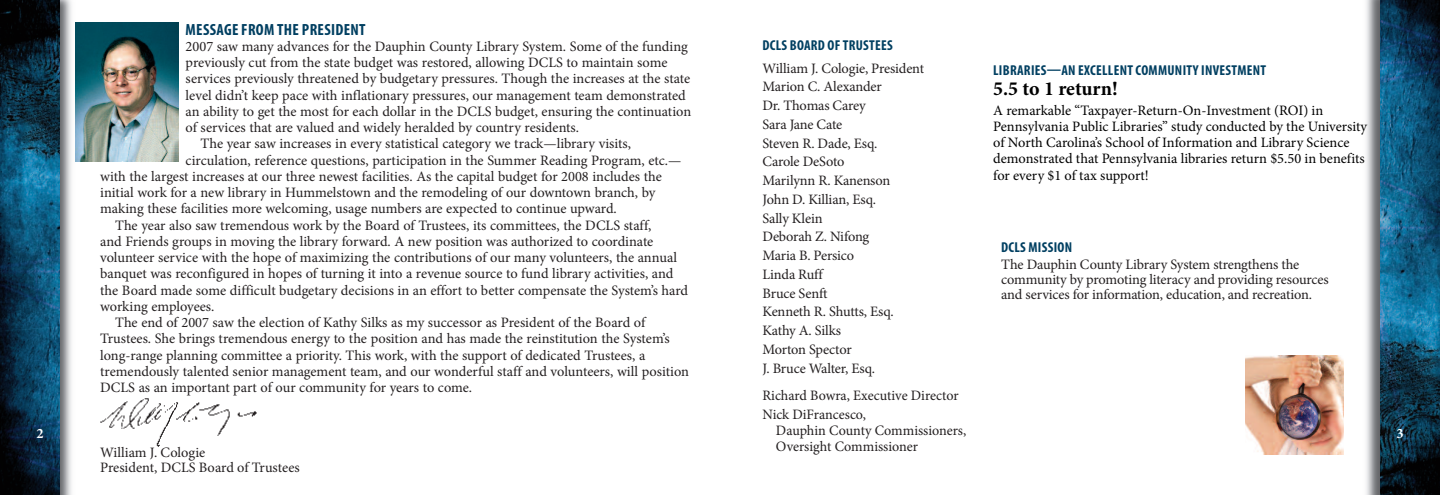
<style>
.page{position:relative;width:1440px;height:495px;background:#fff}
.page>*{position:absolute;margin:0;border:0;box-sizing:border-box;transform-origin:0 0}
.t1{font:700 20px "Minion Pro";letter-spacing:-.005em;color:#000}
.t2{font:700 condensed 16.25px "Myriad Pro";letter-spacing:.02em;color:#003f61}
.t3{font:14.38px/18.8px "Minion Pro";color:#231f20}
.t4{font:14.38px/16.2px "Minion Pro";color:#000}
.t5{font:700 condensed 14.38px "Myriad Pro";letter-spacing:.02em;color:#003f61}
.t6{font:700 14.38px "Minion Pro";color:#fff}
</style>
<div class="page">
<img style="left:1366px;top:0;width:14px;height:495px">
<img style="left:1380px;top:0;width:60px;height:495px">
<img style="left:1245px;top:355px;width:99px;height:99px">
<img style="left:60px;top:0;width:16px;height:495px">
<img style="left:0;top:0;width:60px;height:495px">
<img style="left:100px;top:398px;width:157px;height:49px">
<img style="left:75px;top:22px;width:103px;height:139px">
<p class="t6" style="left:36px;top:428px;width:9px">2</p>
<p class="t2" style="left:186px;top:24px;width:181px">MESSAGE FROM THE PRESIDENT</p>
<p class="t3" style="left:186px;top:38px;width:504px">2007 saw many advances for the Dauphin County Library System. Some of the funding</p>
<p class="t3" style="left:186px;top:54px;width:483px">previously cut from the state budget was restored, allowing DCLS to maintain some</p>
<p class="t3" style="left:186px;top:71px;width:506px">services previously threatened by budgetary pressures. though the increases at the state</p>
<p class="t3" style="left:186px;top:87px;width:502px">level didn’t keep pace with inflationary pressures, our management team demonstrated</p>
<p class="t3" style="left:186px;top:103px;width:507px">an ability to get the most for each dollar in the DCLS budget, ensuring the continuation</p>
<p class="t3" style="left:186px;top:119px;width:395px">of services that are valued and widely heralded by country residents.</p>
<p class="t3" style="left:201px;top:136px;width:432px">the year saw increases in every statistical category we track—library visits,</p>
<p class="t3" style="left:186px;top:152px;width:497px">circulation, reference questions, participation in the Summer reading program, etc.—</p>
<p class="t3" style="left:100px;top:168px;width:563px">with the largest increases at our three newest facilities. as the capital budget for 2008 includes the</p>
<p class="t3" style="left:100px;top:184px;width:557px">initial work for a new library in hummelstown and the remodeling of our downtown branch, by</p>
<p class="t3" style="left:100px;top:201px;width:518px">making these facilities more welcoming, usage numbers are expected to continue upward.</p>
<p class="t3" style="left:115px;top:217px;width:538px">the year also saw tremendous work by the board of trustees, its committees, the DCLS staff,</p>
<p class="t3" style="left:100px;top:233px;width:555px">and Friends groups in moving the library forward. a new position was authorized to coordinate</p>
<p class="t3" style="left:100px;top:249px;width:578px">volunteer service with the hope of maximizing the contributions of our many volunteers, the annual</p>
<p class="t3" style="left:100px;top:266px;width:575px">banquet was reconfigured in hopes of turning it into a revenue source to fund library activities, and</p>
<p class="t3" style="left:100px;top:282px;width:589px">the board made some difficult budgetary decisions in an effort to better compensate the System’s hard</p>
<p class="t3" style="left:100px;top:298px;width:116px">working employees.</p>
<p class="t3" style="left:115px;top:314px;width:532px">the end of 2007 saw the election of Kathy Silks as my successor as president of the board of</p>
<p class="t3" style="left:100px;top:331px;width:571px">trustees. She brings tremendous energy to the position and has made the reinstitution the System’s</p>
<p class="t3" style="left:100px;top:347px;width:547px">long-range planning committee a priority. this work, with the support of dedicated trustees, a</p>
<p class="t3" style="left:100px;top:363px;width:590px">tremendously talented senior management team, and our wonderful staff and volunteers, will position</p>
<p class="t3" style="left:100px;top:379px;width:374px">DCLS as an important part of our community for years to come.</p>
<p class="t3" style="left:100px;top:446px;width:201px;line-height:15px">William J. Cologie<br>president, DCLS board of trustees</p>
<p class="t5" style="left:762px;top:40px;width:132px">DCLS BOARD OFTRUSTEES</p>
<p class="t3" style="left:762px;top:60px;width:163px">William J. Cologie, president marion C. alexander<br>Dr. thomas Carey<br>Sara Jane Cate<br>Steven r. Dade, esq.<br>Carole DeSoto<br>marilynn r. Kanenson<br>John D. Killian, esq.<br>Sally Klein<br>Deborah Z. nifong<br>maria b. persico<br>Linda ruff<br>bruce Senft<br>Kenneth r. Shutts, esq.<br>Kathy a. Silks<br>morton Spector<br>J. bruce Walter, esq.</p>
<p class="t3" style="left:762px;top:387px;width:198px">richard bowra, executive Director nick DiFrancesco,</p>
<p class="t3" style="left:776px;top:424px;width:192px;line-height:16.2px">Dauphin County Commissioners, oversight Commissioner</p>
<p class="t5" style="left:993px;top:65px;width:275px">LIBRARIES—AN EXCELLENT COMMUNITY INVESTMENT</p>
<h1 class="t1" style="left:993px;top:81px;width:126px">5.5 to 1 return!</h1>
<p class="t4" style="left:993px;top:103px;width:376px">a remarkable “taxpayer-return-on-investment (roi) in pennsylvania public Libraries” study conducted by the university of north Carolina’s School of information and Library Science demonstrated that pennsylvania libraries return $5.50 in benefits for every $1 of tax support!</p>
<p class="t5" style="left:1001px;top:242px;width:72px">DCLS MISSION</p>
<p class="t3" style="left:1001px;top:258px;width:329px;line-height:15px">the Dauphin County Library System strengthens the community by promoting literacy and providing resources and services for information, education, and recreation.</p>
<p class="t6" style="left:1396px;top:428px;width:9px">3</p>
</div>
